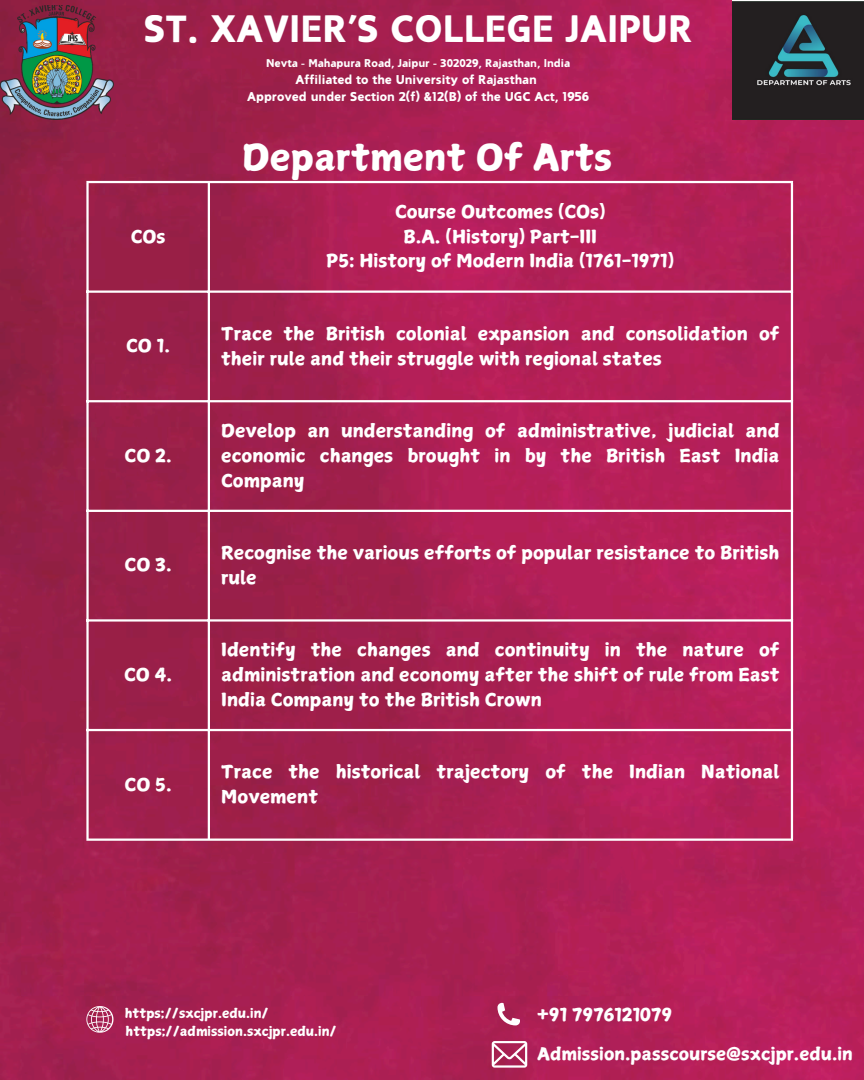
<style>
.page{position:relative;width:864px;height:1080px;background:#fff}
.page>*{position:absolute;margin:0;border:0;box-sizing:border-box;transform-origin:0 0}
.t1{font:900 38.17px "Canva Dainty";color:#fff}
.t2{font:36px "Canva Surname Fu";color:#fff}
.t3{font:18px/24.8px "Canva Surname Fu";color:#fff}
.t4{font:17.25px "Canva Surname Fu";color:#fff}
.t5{font:900 12.83px "Canva Dainty";color:#fff}
.t6{font:12.75px/17.4px "Canva Surname Fu";color:#fff}
.t7{font:900 11.32px "Canva Dainty";color:#fff}
</style>
<div class="page">
<img style="left:0;top:0;width:864px;height:1080px">
<img style="left:0;top:6px;width:114px;height:114px">
<img style="left:732px;top:0;width:132px;height:119px">
<hr style="left:86px;top:183px;width:3px;height:656px;background:#fff">
<hr style="left:208px;top:183px;width:2px;height:656px;background:#fff">
<hr style="left:791px;top:183px;width:2px;height:656px;background:#fff">
<hr style="left:86px;top:181px;width:707px;height:2px;background:#fff">
<hr style="left:86px;top:291px;width:707px;height:2px;background:#fff">
<hr style="left:86px;top:400px;width:707px;height:2px;background:#fff">
<hr style="left:86px;top:510px;width:707px;height:2px;background:#fff">
<hr style="left:86px;top:619px;width:707px;height:3px;background:#fff">
<hr style="left:86px;top:729px;width:707px;height:2px;background:#fff">
<hr style="left:86px;top:839px;width:707px;height:2px;background:#fff">
<svg style="left:86px;top:1006px;width:27px;height:27px"></svg>
<svg style="left:497px;top:1003px;width:23px;height:22px"></svg>
<svg style="left:492px;top:1041px;width:35px;height:26px"></svg>
<p class="t1" style="left:144px;top:9px;width:550px">ST. XAVIER’S COLLEGE JAIPUR</p>
<p class="t7" style="left:266px;top:57px;width:306px">Nevta - Mahapura Road, Jaipur - 302029, Rajasthan, India</p>
<p class="t5" style="left:296px;top:73px;width:243px">Affiliated to the University of Rajasthan</p>
<p class="t5" style="left:247px;top:90px;width:343px">Approved under Section 2(f) &amp;12(B) of the UGC Act, 1956</p>
<p class="t3" style="left:131px;top:224px;width:36px">COs</p>
<p class="t3" style="left:126px;top:333px;width:45px">CO 1.</p>
<p class="t3" style="left:125px;top:443px;width:49px">CO 2.</p>
<p class="t3" style="left:125px;top:553px;width:49px">CO 3.</p>
<p class="t3" style="left:124px;top:662px;width:49px">CO 4.</p>
<p class="t3" style="left:125px;top:772px;width:49px">CO 5.</p>
<p class="t2" style="left:242px;top:140px;width:372px">Department Of Arts</p>
<p class="t3" style="left:395px;top:199px;width:212px">Course Outcomes (COs)</p>
<p class="t3" style="left:404px;top:224px;width:195px">B.A. (History) Part-III</p>
<p class="t3" style="left:327px;top:249px;width:349px">P5: History of Modern India (1761-1971)</p>
<h1 class="t3" style="left:221px;top:321px;width:560px">Trace the British colonial expansion and consolidation of their rule and their struggle with regional states</h1>
<p class="t3" style="left:221px;top:418px;width:560px;text-align:justify">Develop an understanding of administrative, judicial and economic changes brought in by the British East India Company</p>
<p class="t3" style="left:221px;top:540px;width:560px">Recognise the various efforts of popular resistance to British rule</p>
<p class="t3" style="left:221px;top:638px;width:560px;text-align:justify">Identify the changes and continuity in the nature of administration and economy after the shift of rule from East India Company to the British Crown</p>
<p class="t3" style="left:221px;top:760px;width:560px">Trace the historical trajectory of the Indian National<br>Movement</p>
<p class="t6" style="left:125px;top:1005px;width:213px">https;//sxcjpr.edu.in/ https;//admission.sxcjpr.edu.in/</p>
<p class="t3" style="left:537px;top:1002px;width:137px">+91 7976121079</p>
<h3 class="t4" style="left:537px;top:1045px;width:317px">Admission.passcourse@sxcjpr.edu.in</h3>
</div>
